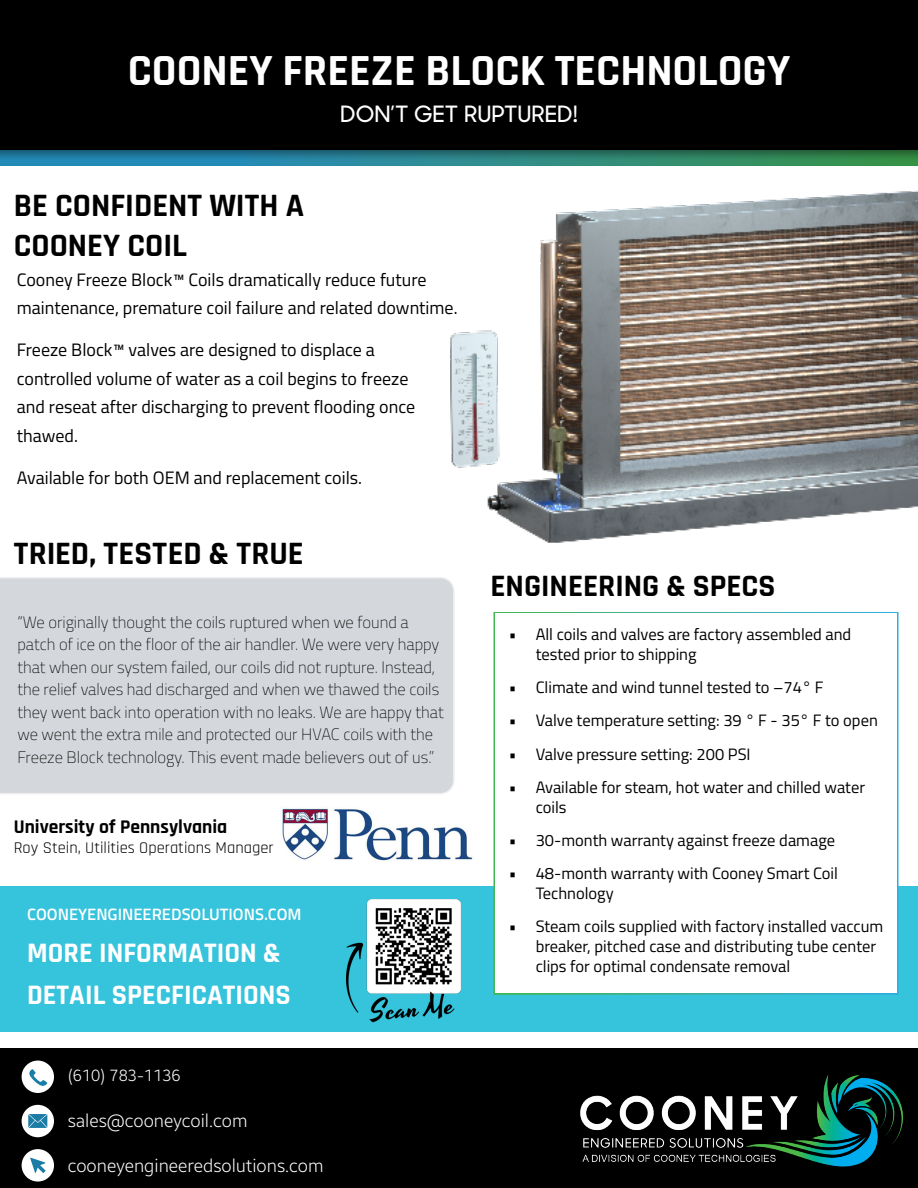
<style>
.page{position:relative;width:918px;height:1188px;background:#fff}
.page>*{position:absolute;margin:0;border:0;box-sizing:border-box;transform-origin:0 0}
.t1{font:700 45px "Rajdhani";color:#fff}
.t2{font:700 33px/39.6px "Rajdhani";color:#000}
.t3{font:700 31.5px "Rajdhani";color:#000}
.t4{font:700 28.5px/42px "Rajdhani";color:#fff}
.t5{font:500 22.5px "Samsung Sharp Sans";color:#fff}
.t6{font:700 19.5px "Rajdhani";color:#000}
.t7{font:18px/28.5px "Titillium Web";color:#000}
.t8{font:300 18px "Samsung Sans";color:#fff}
.t9{font:16.5px/19.8px "Titillium Web";color:#000}
.t10{font:200 16.5px/22.5px "Titillium Web";color:#000}
.t11{font:16.5px "Rajdhani";color:#000}
.t12{font:600 16.5px "Titillium Web";color:#fff}
.t13{font:300 16.5px "Samsung Sans";color:#fff}
.s1{color:#000101}
</style>
<div class="page">
<div style="left:0;top:886px;width:918px;height:145px;background:#36c3dc"></div>
<div style="left:0;top:0;width:918px;height:151px;background:#000"></div>
<div style="left:0;top:1049px;width:918px;height:139px;background:#000"></div>
<div style="left:22px;top:1061px;width:32px;height:32px;background:#fff;border-radius:50%"></div>
<svg style="left:29px;top:1069px;width:18px;height:17px"></svg>
<div style="left:22px;top:1105px;width:32px;height:32px;background:#fff;border-radius:50%"></div>
<svg style="left:28px;top:1114px;width:19px;height:14px"></svg>
<div style="left:22px;top:1149px;width:32px;height:33px;background:#fff;border-radius:50%"></div>
<svg style="left:30px;top:1158px;width:16px;height:15px"></svg>
<img style="left:580px;top:1074px;width:323px;height:93px">
<div style="left:494px;top:612px;width:404px;height:383px;background:#fff;border:3px solid #fff"></div>
<img style="left:450px;top:190px;width:468px;height:353px">
<div style="left:0;top:139px;width:918px;height:27px;background:#000;opacity:.62"></div>
<img style="left:281px;top:806px;width:192px;height:55px">
<div style="left:0;top:577px;width:455px;height:217px;background:#d4d7db"></div>
<img style="left:346px;top:900px;width:114px;height:123px">
<h1 class="t1" style="left:128px;top:43px;width:664px">COONEY FREEZE BLOCK TECHNOLOGY</h1>
<h3 class="t5" style="left:340px;top:97px;width:239px">DON’T GET RUPTURED!</h3>
<h2 class="t2" style="left:14px;top:187px;width:292px">BE CONFIDENT WITH A<br>COONEY COIL</h2>
<p class="t7" style="left:17px;top:264px;width:442px">Cooney Freeze Block™ Coils dramatically reduce future maintenance, premature coil failure and related downtime.</p>
<p class="t7" style="left:17px;top:335px;width:400px">Freeze Block™ valves are designed to displace a controlled volume of water as a coil begins to freeze and reseat after discharging to prevent flooding once thawed.</p>
<p class="t7" style="left:17px;top:462px;width:347px">Available for both OEM and replacement coils.</p>
<h2 class="t2" style="left:14px;top:535px;width:291px">TRIED, TESTED &amp; TRUE</h2>
<p class="t10" style="left:17px;top:610px;width:428px">“We originally thought the coils ruptured when we found a patch of ice on the floor of the air handler. We were very happy that when our system failed, our coils did not rupture. Instead, the relief valves had discharged and when we thawed the coils they went back into operation with no leaks. We are happy that we went the extra mile and protected our HVAC coils with the Freeze Block technology. This event made believers out of us.”</p>
<p class="t6" style="left:14px;top:815px;width:215px">University of Pennsylvania</p>
<p class="t11" style="left:14px;top:838px;width:261px">Roy Stein, Utilities Operations Manager</p>
<p class="t12" style="left:27px;top:902px;width:276px">COONEYENGINEEREDSOLUTIONS.COM</p>
<h3 class="t4" style="left:27px;top:933px;width:265px">MORE INFORMATION &amp;<br>DETAIL SPECFICATIONS</h3>
<p class="t13" style="left:68px;top:1064px;width:114px">(610) 783-1136</p>
<p class="t8" style="left:68px;top:1109px;width:181px">sales@cooneycoil.com</p>
<p class="t8" style="left:68px;top:1153px;width:257px">cooneyengineeredsolutions.com</p>
<h3 class="t3" style="left:490px;top:566px;width:286px">ENGINEERING &amp; SPECS</h3>
<p class="t9" style="left:536px;top:623px;width:317px;text-indent:-27px">• All coils and valves are factory assembled and tested prior to shipping</p>
<p class="t9" style="left:509px;top:677px;width:317px">• Climate and wind tunnel <span class="s1">tested to –74° F</span></p>
<p class="t9" style="left:509px;top:710px;width:371px">• Valve temperature setting: 39 <span class="s1">° F</span> - 35<span class="s1">° F to open</span></p>
<p class="t9" style="left:509px;top:743px;width:244px">• Valve pressure setting: 200 PSI</p>
<p class="t9" style="left:536px;top:776px;width:331px;text-indent:-27px">• Available for steam, hot water and chilled water coils</p>
<p class="t9" style="left:509px;top:830px;width:328px">• 30-month warranty against freeze damage</p>
<p class="t9" style="left:536px;top:863px;width:304px;text-indent:-27px">• 48-month warranty with Cooney Smart Coil<br>Technology</p>
<p class="t9" style="left:536px;top:916px;width:349px;text-indent:-27px">• Steam coils supplied with factory installed vaccum breaker, pitched case and distributing tube center clips for optimal condensate removal</p>
</div>
